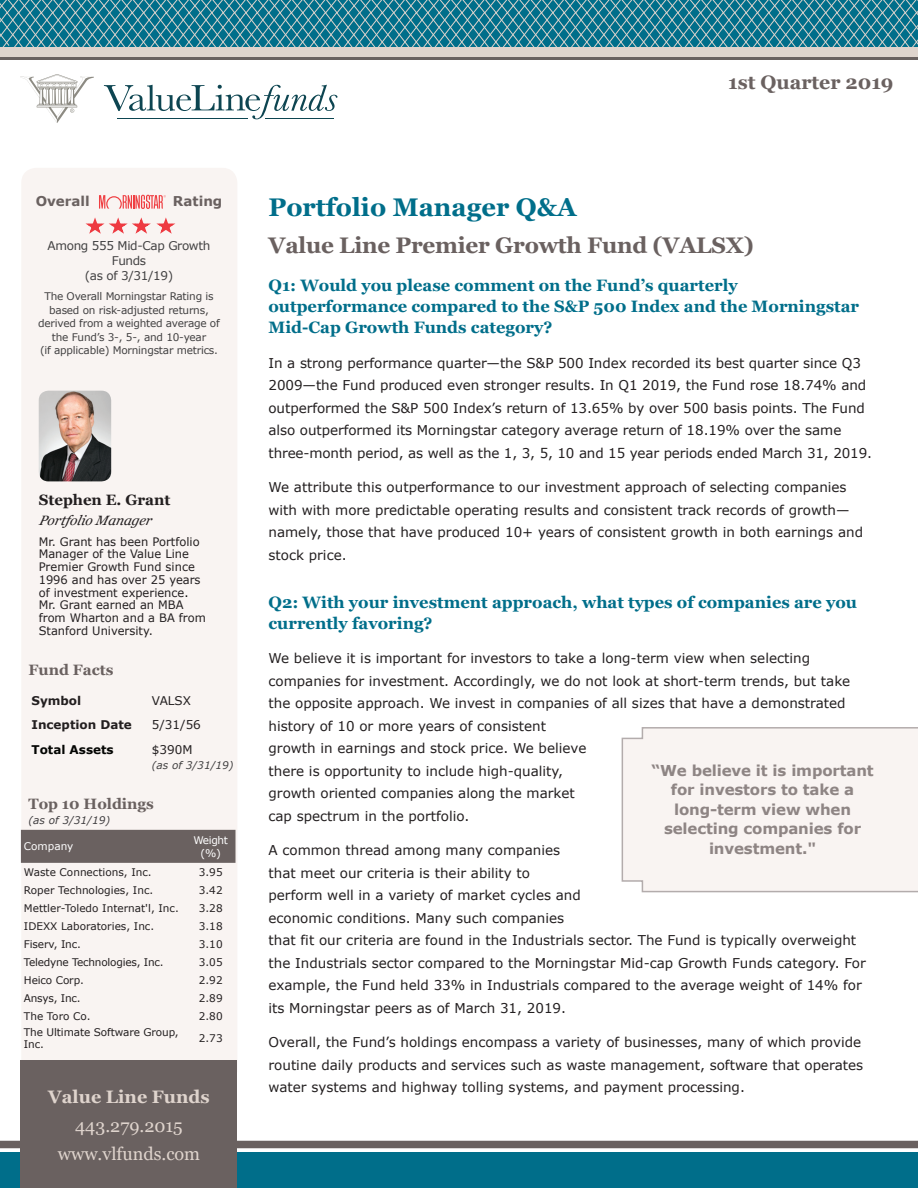
<style>
.page{position:relative;width:918px;height:1188px;background:#fff}
.page>*{position:absolute;margin:0;border:0;box-sizing:border-box;transform-origin:0 0}
.t1{font:700 25.5px "Georgia";color:#006e8a}
.t2{font:700 22.5px "Georgia";letter-spacing:-.01em;color:#6a6160}
.t3{font:700 19.5px "Georgia";color:#6a6160}
.t4{font:18px "Georgia";color:#dfd4cd}
.t5{font:700 18px "Georgia";color:#dfd4cd}
.t6{font:700 16.5px/21px "Georgia";color:#006e8a}
.t7{font:700 15px/19.5px "Verdana";letter-spacing:-.01em;color:#8e8584;text-align:center}
.t8{font:700 15px "Georgia";color:#6a6160}
.t9{font:700 15px "Georgia";color:#231f20}
.t10{font:13.5px/22.5px "Verdana";color:#231f20}
.t11{font:italic 13.5px "Georgia";color:#231f20}
.t12{font:700 13.5px "Verdana";color:#6a6160}
.t13{font:12px/15px "Verdana";letter-spacing:-.03em;color:#424142;text-align:center}
.t14{font:700 12px "Verdana";color:#231f20}
.t15{font:12px "Verdana";color:#231f20}
.t16{font:700 12px "Verdana";color:#040503}
.t17{font:11.7px/12.8px "Verdana";color:#231f20}
.t18{font:10.5px/12.6px "Verdana";color:#231f20}
.t19{font:10.5px/13.5px "Verdana";letter-spacing:-.02em;color:#424142;text-align:center}
.t20{font:10.5px "Verdana";letter-spacing:-.02em;color:#231f20}
.t21{font:10.5px/12.6px "Verdana";letter-spacing:-.01em;color:#fff;text-align:center}
.t22{font:italic 10.5px "Verdana";color:#413f41}
.t23{font:italic 10.5px "Verdana";color:#424142}
.s1{color:#3e3e3f}
.s2{color:#040503}
</style>
<div class="page">
<div style="left:21px;top:168px;width:216px;height:892px;background:#f9f4f2"></div>
<svg style="left:99px;top:195px;width:67px;height:14px"></svg>
<div style="left:0;top:1152px;width:918px;height:36px;background:#006e8a"></div>
<div style="left:0;top:1141px;width:918px;height:7px;background:#6a6160"></div>
<img style="left:39px;top:391px;width:72px;height:90px">
<svg style="left:20px;top:74px;width:74px;height:49px"></svg>
<svg style="left:104px;top:85px;width:233px;height:34px"></svg>
<hr style="left:117px;top:118px;width:131px;height:1px;background:#0d4551">
<hr style="left:266px;top:118px;width:68px;height:1px;background:#0d4551">
<svg style="left:0;top:0;width:918px;height:48px"></svg>
<div style="left:0;top:48px;width:918px;height:9px;background:#dfd4cd"></div>
<hr style="left:0;top:57px;width:918px;height:3px;background:#6a6160">
<div style="left:21px;top:1060px;width:216px;height:128px;background:#6a6160"></div>
<div style="left:21px;top:830px;width:215px;height:33px;background:#6a6160"></div>
<div style="left:621px;top:727px;width:297px;height:166px;background:#f9f4f2"></div>
<svg style="left:83px;top:215px;width:95px;height:21px"></svg>
<p class="t3" style="left:728px;top:70px;width:167px">1st Quarter 2019</p>
<p class="t12" style="left:36px;top:192px;width:56px">Overall</p>
<p class="t12" style="left:173px;top:192px;width:51px">Rating</p>
<p class="t13" style="left:48px;top:238px;width:164px">Amon<span class="s1">g 555 M</span>id-Cap Growth<br>Funds</p>
<p class="t13" style="left:85px;top:268px;width:90px">(as of 3/31/19)</p>
<p class="t19" style="left:38px;top:290px;width:183px">The Overall Morningstar Rating is based on risk-adjusted returns, derived from a weighted average of the Fund’s 3-, 5-, and 10-year</p>
<p class="t19" style="left:40px;top:344px;width:179px">(if applicable) Morningstar metrics.</p>
<p class="t9" style="left:39px;top:490px;width:133px">Stephen E. Grant</p>
<p class="t11" style="left:39px;top:512px;width:118px">Portfolio Manager</p>
<p class="t17" style="left:39px;top:535px;width:169px">Mr. Grant has been Portfolio<br>Manager of the Value Line<br>Premier Growth Fund since<br>1996 and has over 25 years of investment experience<span class="s2">.<br></span>Mr. Grant earned an MBA from Wharton and a BA from<br>Stanford University.</p>
<p class="t8" style="left:28px;top:661px;width:86px">Fund Facts</p>
<p class="t14" style="left:32px;top:692px;width:51px">Symbol</p>
<p class="t15" style="left:152px;top:692px;width:41px">VALSX</p>
<p class="t14" style="left:32px;top:716px;width:102px">Inception Date</p>
<p class="t15" style="left:152px;top:717px;width:51px">5/31/56</p>
<p class="t16" style="left:32px;top:741px;width:84px">Total Assets</p>
<p class="t15" style="left:152px;top:741px;width:42px">$390M</p>
<p class="t23" style="left:152px;top:758px;width:83px">(as of 3/31/19)</p>
<p class="t8" style="left:28px;top:794px;width:127px">Top 10 Holdings</p>
<p class="t22" style="left:28px;top:813px;width:83px">(as of 3/31/19)</p>
<p class="t21" style="left:24px;top:840px;width:51px">Company</p>
<p class="t21" style="left:193px;top:834px;width:36px">Weight (%)</p>
<p class="t18" style="left:24px;top:866px;width:129px">Waste Connections, Inc.</p>
<p class="t18" style="left:199px;top:866px;width:25px">3.95</p>
<p class="t18" style="left:24px;top:884px;width:131px">Roper Technologies, Inc.</p>
<p class="t18" style="left:199px;top:884px;width:25px">3.42</p>
<p class="t18" style="left:24px;top:902px;width:156px">Mettler-Toledo Internat'l, Inc.</p>
<p class="t18" style="left:199px;top:902px;width:25px">3.28</p>
<p class="t18" style="left:24px;top:919px;width:132px">IDEXX Laboratories, Inc.</p>
<p class="t18" style="left:199px;top:919px;width:25px">3.18</p>
<p class="t18" style="left:24px;top:937px;width:59px">Fiserv, Inc.</p>
<p class="t18" style="left:199px;top:937px;width:25px">3.10</p>
<p class="t20" style="left:24px;top:954px;width:141px">Teledyne Technologies, Inc.</p>
<p class="t18" style="left:199px;top:955px;width:25px">3.05</p>
<p class="t18" style="left:24px;top:973px;width:61px">Heico Corp.</p>
<p class="t18" style="left:199px;top:973px;width:25px">2.92</p>
<p class="t20" style="left:24px;top:990px;width:58px">Ansys, Inc.</p>
<p class="t18" style="left:199px;top:991px;width:25px">2.89</p>
<p class="t18" style="left:24px;top:1009px;width:68px">The Toro Co.</p>
<p class="t18" style="left:199px;top:1009px;width:25px">2.80</p>
<p class="t18" style="left:24px;top:1025px;width:156px">The Ultimate Software Group,<br>Inc.</p>
<p class="t18" style="left:199px;top:1032px;width:25px">2.73</p>
<p class="t5" style="left:48px;top:1086px;width:163px">Value Line Funds</p>
<p class="t4" style="left:75px;top:1115px;width:109px">443.279.2015</p>
<p class="t4" style="left:58px;top:1143px;width:144px">www.vlfunds.com</p>
<p class="t1" style="left:268px;top:190px;width:309px">Portfolio Manager Q&amp;A</p>
<p class="t2" style="left:268px;top:231px;width:487px">Value Line Premier Growth Fund (VALSX)</p>
<p class="t6" style="left:268px;top:275px;width:592px">Q1: Would you please comment on the Fund’s quarterly outperformance compared to the S&amp;P 500 Index and the Morningstar<br>Mid-Cap Growth Funds category?</p>
<p class="t10" style="left:268px;top:352px;width:605px">In a strong performance quarter—the S&amp;P 500 Index recorded its best quarter since Q3<br>2009—the Fund produced even stronger results. In Q1 2019, the Fund rose 18.74% and outperformed the S&amp;P 500 Index’s return of 13.65% by over 500 basis points. The Fund also outperformed its Morningstar category average return of 18.19% over the same three-month period, as well as the 1, 3, 5, 10 and 15 year periods ended March 31, 2019.</p>
<p class="t10" style="left:268px;top:476px;width:596px">We attribute this outperformance to our investment approach of selecting companies with with more predictable operating results and consistent track records of growth— namely, those that have produced 10+ years of consistent growth in both earnings and stock price.</p>
<p class="t6" style="left:268px;top:592px;width:590px">Q2: With your investment approach, what types of companies are you currently favoring?</p>
<p class="t10" style="left:268px;top:647px;width:583px">We believe it is important for investors to take a long-term view when selecting companies for investment. Accordingly, we do not look at short-term trends, but take the opposite approach. We invest in companies of all sizes that have a demonstrated history of 10 or more years of consistent<br>growth in earnings and stock price. We believe<br>there is opportunity to include high-quality,<br>growth oriented companies along the market<br>cap spectrum in the portfolio.</p>
<p class="t10" style="left:268px;top:839px;width:599px">A common thread among many companies<br>that meet our criteria is their ability to<br>perform well in a variety of market cycles and<br>economic conditions. Many such companies<br>that fit our criteria are found in the Industrials sector. The Fund is typically overweight the Industrials sector compared to the Morningstar Mid-cap Growth Funds category. For example, the Fund held 33% in Industrials compared to the average weight of 14% for its Morningstar peers as of March 31, 2019.</p>
<p class="t10" style="left:268px;top:1031px;width:596px">Overall, the Fund’s holdings encompass a variety of businesses, many of which provide routine daily products and services such as waste management, software that operates water systems and highway tolling systems, and payment processing.</p>
<p class="t7" style="left:651px;top:760px;width:224px">“We believe it is important for investors to take a long-term view when selecting companies for investment."</p>
</div>
